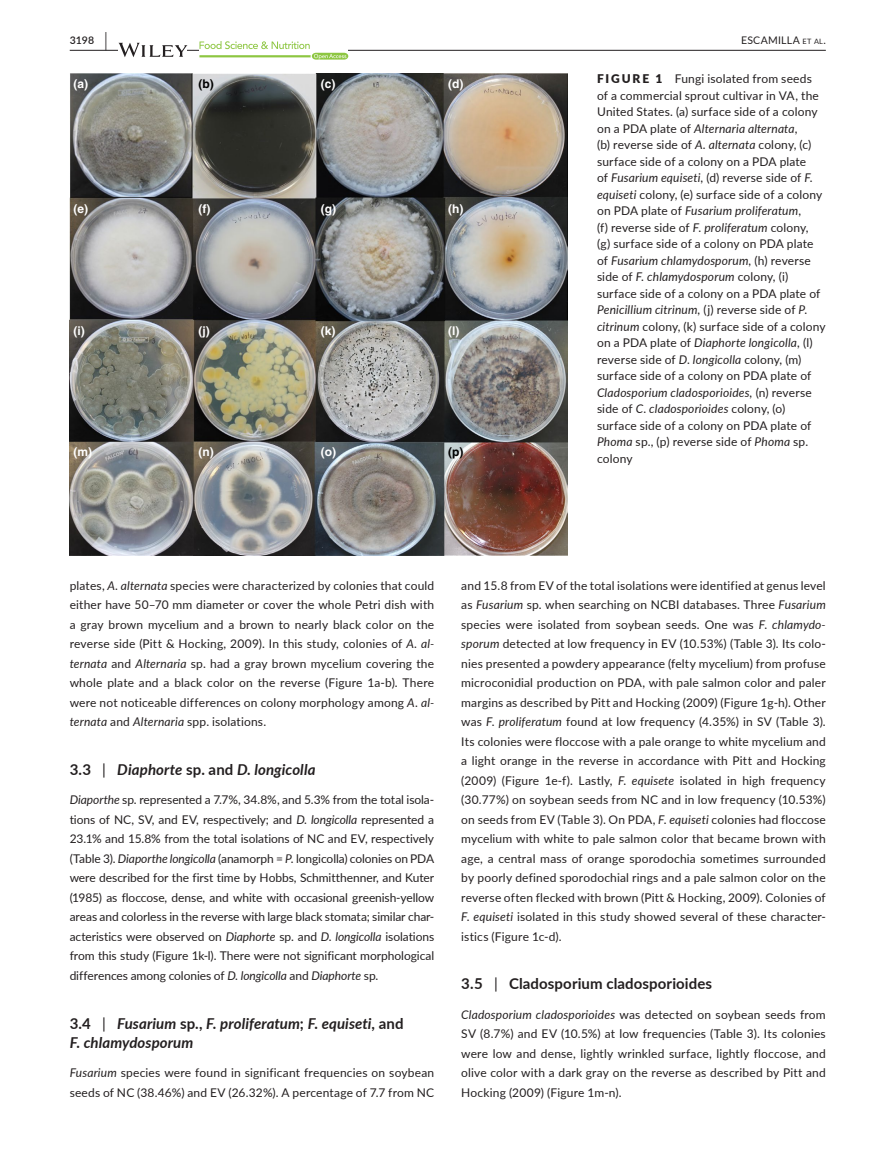
<style>
.page{position:relative;width:893px;height:1174px;background:#fff}
.page>*{position:absolute;margin:0;border:0;box-sizing:border-box;transform-origin:0 0}
.t1{font:italic 700 15px/19.5px "Lato";letter-spacing:.005em;color:#231f20}
.t2{font:700 15px "Lato";letter-spacing:.01em;color:#231f20}
.t3{font:12px/19.5px "Lato";letter-spacing:.015em;color:#231f20;text-align:justify}
.t4{font:700 12px "Helvetica";color:#fff}
.t5{font:700 12px "Helvetica";color:#000}
.t6{font:10.5px "Lato";letter-spacing:.02em;color:#231f20}
.t7{font:600 10.5px "Lato";color:#231f20}
.s1{font-size:19.5px}
.s2{font-size:7.35px}
.s3{font-weight:900}
.s4{font-style:italic}
.s5{font-style:normal}
.s6{font-weight:400;font-style:normal}
.s7{font-weight:400}
</style>
<div class="page">
<hr style="left:70px;top:50px;width:756px;height:1px;background:#231f20">
<svg style="left:119px;top:43px;width:68px;height:14px"></svg>
<svg style="left:199px;top:41px;width:149px;height:19px"></svg>
<img style="left:70px;top:73px;width:497px;height:483px">
<p class="t7" style="left:70px;top:33px;width:39px">3198 <span class="s1">|</span></p>
<p class="t6" style="left:741px;top:33px;width:86px">ESCAMILLA <span class="s2">et al</span>.</p>
<p class="t4" style="left:73px;top:77px;width:16px">(a)</p>
<p class="t5" style="left:199px;top:77px;width:17px">(b)</p>
<p class="t4" style="left:321px;top:77px;width:16px">(c)</p>
<p class="t4" style="left:448px;top:77px;width:17px">(d)</p>
<p class="t4" style="left:73px;top:201px;width:16px">(e)</p>
<p class="t4" style="left:199px;top:201px;width:13px">(f)</p>
<p class="t4" style="left:321px;top:201px;width:17px">(g)</p>
<p class="t4" style="left:448px;top:201px;width:17px">(h)</p>
<p class="t4" style="left:73px;top:323px;width:13px">(i)</p>
<p class="t4" style="left:199px;top:323px;width:13px">(j)</p>
<p class="t4" style="left:321px;top:323px;width:16px">(k)</p>
<p class="t4" style="left:448px;top:323px;width:13px">(l)</p>
<p class="t4" style="left:73px;top:444px;width:20px">(m)</p>
<p class="t4" style="left:199px;top:444px;width:17px">(n)</p>
<p class="t4" style="left:321px;top:444px;width:17px">(o)</p>
<p class="t5" style="left:448px;top:444px;width:17px">(p)</p>
<p class="t3" style="left:597px;top:70px;width:230px;line-height:16.5px;text-align:left"><span class="s3">FIGURE 1</span> Fungi isolated from seeds of a commercial sprout cultivar in VA, the United States. (a) surface side of a colony on a PDA plate of <span class="s4">Alternaria alternata</span>,<br>(b) reverse side of <span class="s4">A. alternata</span> colony, (c) surface side of a colony on a PDA plate<br>of <span class="s4">Fusarium equiseti</span>, (d) reverse side of <span class="s4">F. equiseti</span> colony, (e) surface side of a colony on PDA plate of <span class="s4">Fusarium proliferatum</span>,<br>(f) reverse side of <span class="s4">F. proliferatum</span> colony,<br>(g) surface side of a colony on PDA plate of <span class="s4">Fusarium chlamydosporum,</span> (h) reverse side of <span class="s4">F. chlamydosporum</span> colony, (i) surface side of a colony on a PDA plate of <span class="s4">Penicillium citrinum,</span> (j) reverse side of <span class="s4">P. citrinum</span> colony, (k) surface side of a colony on a PDA plate of <span class="s4">Diaphorte longicolla,</span> (l) reverse side of <span class="s4">D. longicolla</span> colony, (m) surface side of a colony on PDA plate of <span class="s4">Cladosporium cladosporioides,</span> (n) reverse side of <span class="s4">C. cladosporioides</span> colony, (o) surface side of a colony on PDA plate of <span class="s4">Phoma</span> sp., (p) reverse side of <span class="s4">Phoma</span> sp. colony</p>
<p class="t3" style="left:70px;top:575px;width:366px">plates, <span class="s4">A. alternata</span> species were characterized by colonies that could either have 50–70 mm diameter or cover the whole Petri dish with a gray brown mycelium and a brown to nearly black color on the reverse side (Pitt &amp; Hocking, 2009). In this study, colonies of <span class="s4">A. al&shy;ternata</span> and <span class="s4">Alternaria</span> sp. had a gray brown mycelium covering the whole plate and a black color on the reverse (Figure 1a‐b). There were not noticeable differences on colony morphology among <span class="s4">A. al&shy;ternata</span> and <span class="s4">Alternaria</span> spp. isolations.</p>
<p class="t1" style="left:70px;top:759px;width:247px"><span class="s5">3.3</span> <span class="s6">|</span> Diaphorte <span class="s5">sp. and</span> D. longicolla</p>
<p class="t3" style="left:70px;top:789px;width:366px"><span class="s4">Diaporthe</span> sp. represented a 7.7%, 34.8%, and 5.3% from the total isola&shy;tions of NC, SV, and EV, respectively; and <span class="s4">D. longicolla</span> represented a 23.1% and 15.8% from the total isolations of NC and EV, respectively (Table 3). <span class="s4">Diaporthe longicolla</span> (anamorph = <span class="s4">P.</span> longicolla) colonies on PDA were described for the first time by Hobbs, Schmitthenner, and Kuter (1985) as floccose, dense, and white with occasional greenish‐yellow areas and colorless in the reverse with large black stomata; similar char&shy;acteristics were observed on <span class="s4">Diaphorte</span> sp. and <span class="s4">D. longicolla</span> isolations from this study (Figure 1k‐l). There were not significant morphological differences among colonies of <span class="s4">D. longicolla</span> and <span class="s4">Diaphorte</span> sp.</p>
<p class="t1" style="left:70px;top:1012px;width:335px"><span class="s5">3.4</span> <span class="s6">|</span> Fusarium <span class="s5">sp.,</span> F. proliferatum<span class="s5">;</span> F. equiseti<span class="s5">, and<br></span>F. chlamydosporum</p>
<p class="t3" style="left:70px;top:1062px;width:366px"><span class="s4">Fusarium</span> species were found in significant frequencies on soybean seeds of NC (38.46%) and EV (26.32%). A percentage of 7.7 from NC</p>
<p class="t3" style="left:461px;top:575px;width:366px">and 15.8 from EV of the total isolations were identified at genus level as <span class="s4">Fusarium</span> sp. when searching on NCBI databases. Three <span class="s4">Fusarium </span>species were isolated from soybean seeds. One was <span class="s4">F. chlamydo&shy;sporum</span> detected at low frequency in EV (10.53%) (Table 3). Its colo&shy;nies presented a powdery appearance (felty mycelium) from profuse microconidial production on PDA, with pale salmon color and paler margins as described by Pitt and Hocking (2009) (Figure 1g‐h). Other was <span class="s4">F. proliferatum</span> found at low frequency (4.35%) in SV (Table 3).<br>Its colonies were floccose with a pale orange to white mycelium and a light orange in the reverse in accordance with Pitt and Hocking (2009) (Figure 1e‐f). Lastly, <span class="s4">F. equisete</span> isolated in high frequency (30.77%) on soybean seeds from NC and in low frequency (10.53%) on seeds from EV (Table 3). On PDA, <span class="s4">F. equiseti</span> colonies had floccose mycelium with white to pale salmon color that became brown with age, a central mass of orange sporodochia sometimes surrounded by poorly defined sporodochial rings and a pale salmon color on the reverse often flecked with brown (Pitt &amp; Hocking, 2009). Colonies of <span class="s4">F. equiseti</span> isolated in this study showed several of these character&shy;istics (Figure 1c‐d).</p>
<p class="t2" style="left:461px;top:973px;width:252px">3.5 <span class="s7">|</span> Cladosporium cladosporioides</p>
<p class="t3" style="left:461px;top:1004px;width:366px"><span class="s4">Cladosporium cladosporioides</span> was detected on soybean seeds from SV (8.7%) and EV (10.5%) at low frequencies (Table 3). Its colonies were low and dense, lightly wrinkled surface, lightly floccose, and olive color with a dark gray on the reverse as described by Pitt and Hocking (2009) (Figure 1m‐n).</p>
</div>
